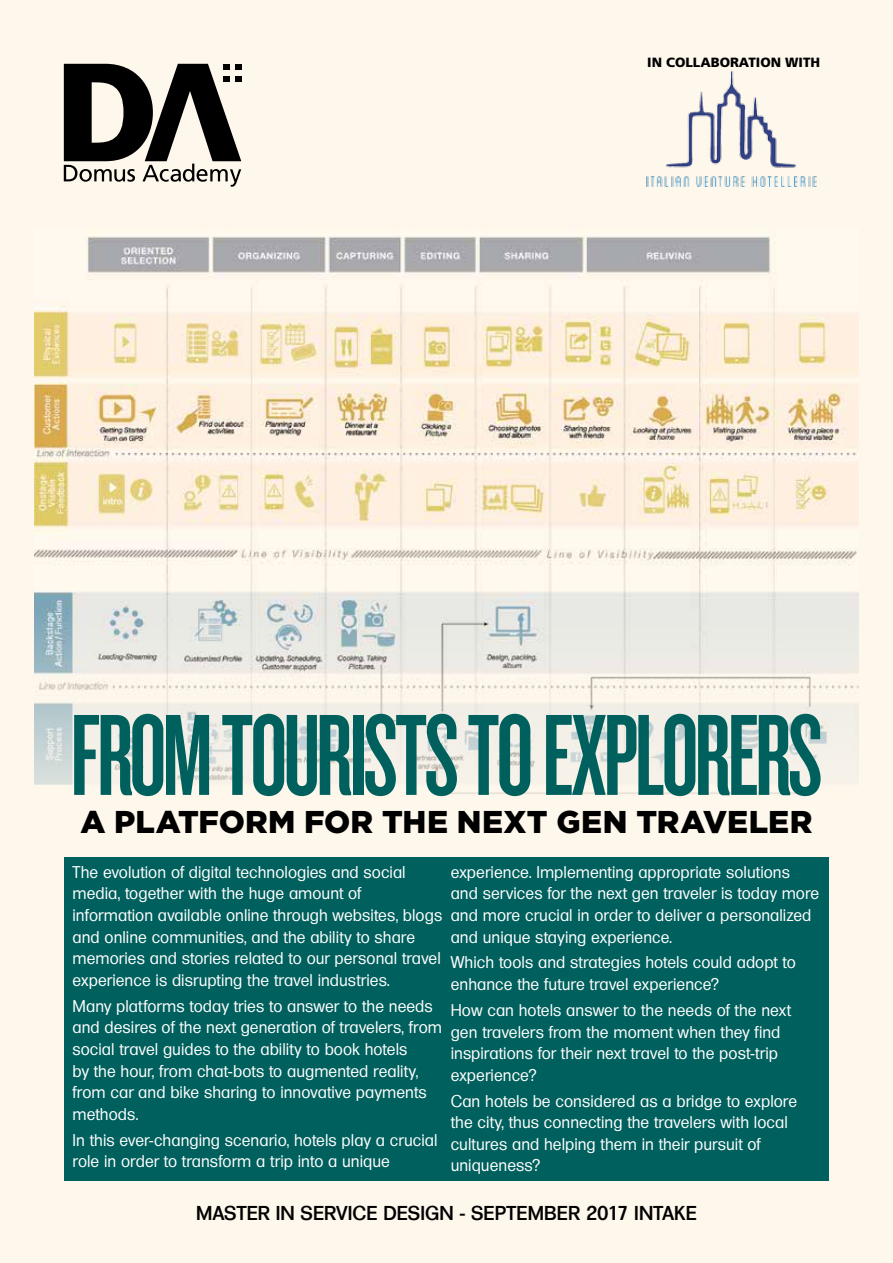
<style>
.page{position:relative;width:893px;height:1263px;background:#fef7ec}
.page>*{position:absolute;margin:0;border:0;box-sizing:border-box;transform-origin:0 0}
.t1{font:120px "Knockout 47 Bantamweight";letter-spacing:-.03em;color:#00605d}
.t2{font:900 31.5px "Gotham";letter-spacing:.005em;color:#000}
.t3{font:500 19.5px "Formula";letter-spacing:.005em;color:#000}
.t4{font:16.5px/21.6px "Formula";color:#fff}
.t5{font:900 13.35px "Frutiger";color:#000}
</style>
<div class="page">
<img style="left:34px;top:236px;width:825px;height:558px">
<div style="left:64px;top:857px;width:765px;height:324px;background:#00605d"></div>
<svg style="left:64px;top:64px;width:177px;height:123px"></svg>
<img style="left:646px;top:71px;width:171px;height:116px">
<p class="t5" style="left:647px;top:54px;width:174px">IN COLLABORATION WITH</p>
<h1 class="t1" style="left:70px;top:685px;width:754px">FROM TOURISTS TO EXPLORERS</h1>
<h2 class="t2" style="left:81px;top:800px;width:733px">A PLATFORM FOR THE NEXT GEN TRAVELER</h2>
<p class="t4" style="left:73px;top:861px;width:371px">The evolution of digital technologies and social media, together with the huge amount of information available online through websites, blogs and online communities, and the ability to share memories and stories related to our personal travel experience is disrupting the travel industries.</p>
<p class="t4" style="left:73px;top:995px;width:371px">Many platforms today tries to answer to the needs and desires of the next generation of travelers, from social travel guides to the ability to book hotels<br>by the hour, from chat-bots to augmented reality, from car and bike sharing to innovative payments methods.</p>
<p class="t4" style="left:73px;top:1129px;width:366px">In this ever-changing scenario, hotels play a crucial role in order to transform a trip into a unique</p>
<p class="t4" style="left:451px;top:861px;width:370px">experience. Implementing appropriate solutions and services for the next gen traveler is today more and more crucial in order to deliver a personalized and unique staying experience.</p>
<p class="t4" style="left:451px;top:952px;width:347px">Which tools and strategies hotels could adopt to enhance the future travel experience?</p>
<p class="t4" style="left:451px;top:999px;width:342px">How can hotels answer to the needs of the next gen travelers from the moment when they find inspirations for their next travel to the post-trip experience?</p>
<p class="t4" style="left:451px;top:1090px;width:348px">Can hotels be considered as a bridge to explore the city, thus connecting the travelers with local cultures and helping them in their pursuit of uniqueness?</p>
<p class="t3" style="left:196px;top:1201px;width:502px">MASTER IN SERVICE DESIGN - SEPTEMBER 2017 INTAKE</p>
</div>
